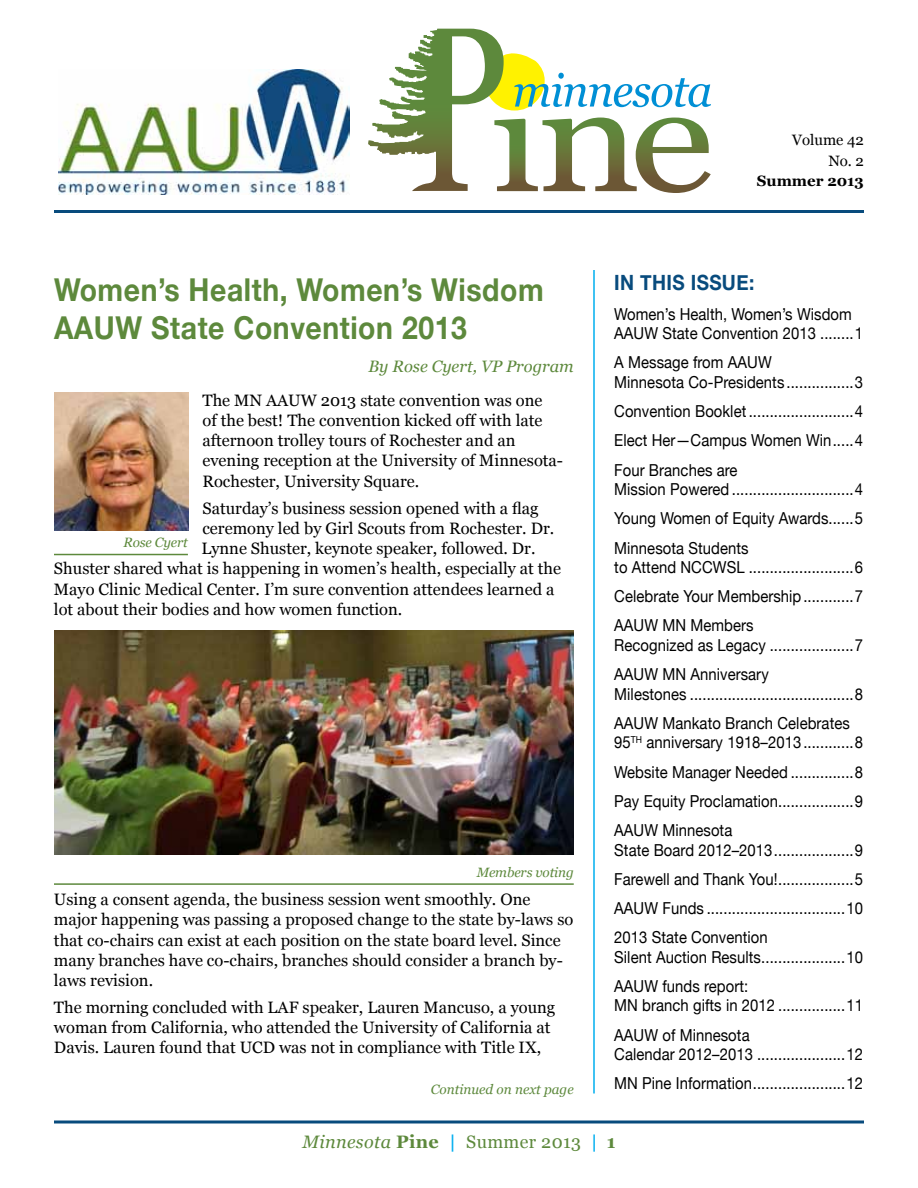
<style>
.page{position:relative;width:918px;height:1188px;background:#fff}
.page>*{position:absolute;margin:0;border:0;box-sizing:border-box;transform-origin:0 0}
.t1{font:700 31.5px/37.8px "Helvetica Neue";letter-spacing:.02em;color:#5d893c;scale:.9 1}
.t2{font:700 21px "Helvetica Neue";color:#084b7d;scale:.9 1}
.t3{font:18px "Georgia";letter-spacing:.02em;color:#5d893c}
.t4{font:16.5px/29.2px "Helvetica Neue";letter-spacing:.005em;color:#000;scale:.9 1}
.t5{font:16.5px/20.2px "Georgia";color:#000}
.t6{font:italic 16.5px "Georgia";color:#5d893c}
.t7{font:15px/20.2px "Georgia";color:#000;text-align:right}
.t8{font:700 15px "Georgia";color:#000}
.t9{font:italic 13.5px "Georgia";letter-spacing:-.01em;color:#5d893c}
.s1{font-style:italic}
.s2{font-weight:700}
.s3{font-weight:700;color:#00aeef}
</style>
<div class="page">
<svg style="left:494px;top:118px;width:217px;height:75px"></svg>
<svg style="left:389px;top:30px;width:48px;height:70px"></svg>
<svg style="left:485px;top:53px;width:226px;height:58px"></svg>
<img style="left:58px;top:70px;width:292px;height:125px">
<hr style="left:593px;top:270px;width:2px;height:824px;background:#00aeef">
<svg style="left:54px;top:1120px;width:810px;height:4px"></svg>
<hr style="left:54px;top:210px;width:810px;height:3px;background:#084b7d">
<img style="left:54px;top:393px;width:135px;height:138px">
<img style="left:54px;top:630px;width:519px;height:225px">
<hr style="left:54px;top:883px;width:520px;height:2px;background:#5d893c">
<hr style="left:54px;top:554px;width:134px;height:1px;background:#5d893c">
<h1 class="t1" style="left:54px;top:270px;width:546px">Women’s Health, Women’s Wisdom<br>AAUW State Convention 2013</h1>
<p class="t6" style="left:368px;top:357px;width:207px">By Rose Cyert, VP Program</p>
<p class="t5" style="left:202px;top:390px;width:362px">The MN AAUW 2013 state convention was one<br>of the best! The convention kicked off with late afternoon trolley tours of Rochester and an evening reception at the University of Minnesota-Rochester, University Square.</p>
<p class="t5" style="left:202px;top:498px;width:338px">Saturday’s business session opened with a flag</p>
<p class="t5" style="left:202px;top:518px;width:353px">ceremony led by Girl Scouts from Rochester. Dr.</p>
<p class="t5" style="left:201px;top:538px;width:336px">Lynne Shuster, keynote speaker, followed. Dr.</p>
<p class="t5" style="left:54px;top:558px;width:509px">Shuster shared what is happening in women’s health, especially at the</p>
<p class="t5" style="left:54px;top:579px;width:502px">Mayo Clinic Medical Center. I’m sure convention attendees learned a</p>
<p class="t5" style="left:54px;top:599px;width:350px">lot about their bodies and how women function.</p>
<p class="t9" style="left:123px;top:535px;width:66px">Rose Cyert</p>
<p class="t9" style="left:477px;top:864px;width:99px">Members voting</p>
<p class="t5" style="left:54px;top:889px;width:521px">Using a consent agenda, the business session went smoothly. One major happening was passing a proposed change to the state by-laws so that co-chairs can exist at each position on the state board level. Since many branches have co-chairs, branches should consider a branch by&shy;laws revision.</p>
<p class="t5" style="left:54px;top:997px;width:503px">The morning concluded with LAF speaker, Lauren Mancuso, a young woman from California, who attended the University of California at<br>Davis. Lauren found that UCD was not in compliance with Title IX,</p>
<p class="t7" style="left:792px;top:130px;width:73px">Volume 42<br>No. 2</p>
<p class="t8" style="left:757px;top:172px;width:109px">Summer 2013</p>
<p class="t2" style="left:614px;top:270px;width:55px">In this</p>
<p class="t2" style="left:691px;top:270px;width:13px">issu</p>
<p class="t2" style="left:736px;top:270px;width:21px">e:</p>
<p class="t4" style="left:614px;top:304px;width:278px;line-height:19.5px">Women’s Health, Women’s Wisdom<br>AAUW State Convention 2013 ........1</p>
<p class="t4" style="left:614px;top:353px;width:278px;line-height:19.5px">A Message from AAUW<br>Minnesota Co-Presidents ................3</p>
<p class="t4" style="left:614px;top:396px;width:278px;text-align:justify">Convention Booklet.........................4<br>Elect Her—Campus Women Win.....4<br>Four Branches are</p>
<p class="t4" style="left:614px;top:474px;width:278px;text-align:justify">Mission Powered .............................4<br>Young Women of Equity Awards......5<br>Minnesota Students</p>
<p class="t4" style="left:614px;top:552px;width:278px;text-align:justify">to Attend NCCWSL .........................6<br>Celebrate Your Membership............7<br>AAUW MN Members</p>
<p class="t4" style="left:614px;top:630px;width:278px">Recognized as Legacy ....................7<br>AAUW MN Anniversary</p>
<p class="t4" style="left:614px;top:679px;width:278px">Milestones .......................................8<br>AAUW Mankato Branch Celebrates</p>
<p class="t4" style="left:614px;top:728px;width:278px;text-align:justify">95<sup>TH</sup> anniversary 1918–2013............8<br>Website Manager Needed ...............8<br>Pay Equity Proclamation..................9<br>AAUW Minnesota</p>
<p class="t4" style="left:614px;top:835px;width:278px;text-align:justify">State Board 2012–2013...................9<br>Farewell and Thank You!..................5<br>AAUW Funds .................................10<br>2013 State Convention</p>
<p class="t4" style="left:614px;top:942px;width:278px">Silent Auction Results....................10<br>AAUW funds report:</p>
<p class="t4" style="left:614px;top:991px;width:278px">MN branch gifts in 2012 ................11<br>AAUW of Minnesota</p>
<p class="t4" style="left:614px;top:1039px;width:278px">Calendar 2012–2013 .....................12</p>
<p class="t9" style="left:431px;top:1081px;width:144px">Continued on next page</p>
<p class="t4" style="left:614px;top:1069px;width:278px">MN Pine Information......................12</p>
<p class="t3" style="left:302px;top:1131px;width:315px"><span class="s1">Minnesota</span> <span class="s2">Pine</span> <span class="s3">|</span> Summer 2013 <span class="s3">|</span> <span class="s2">1</span></p>
</div>
